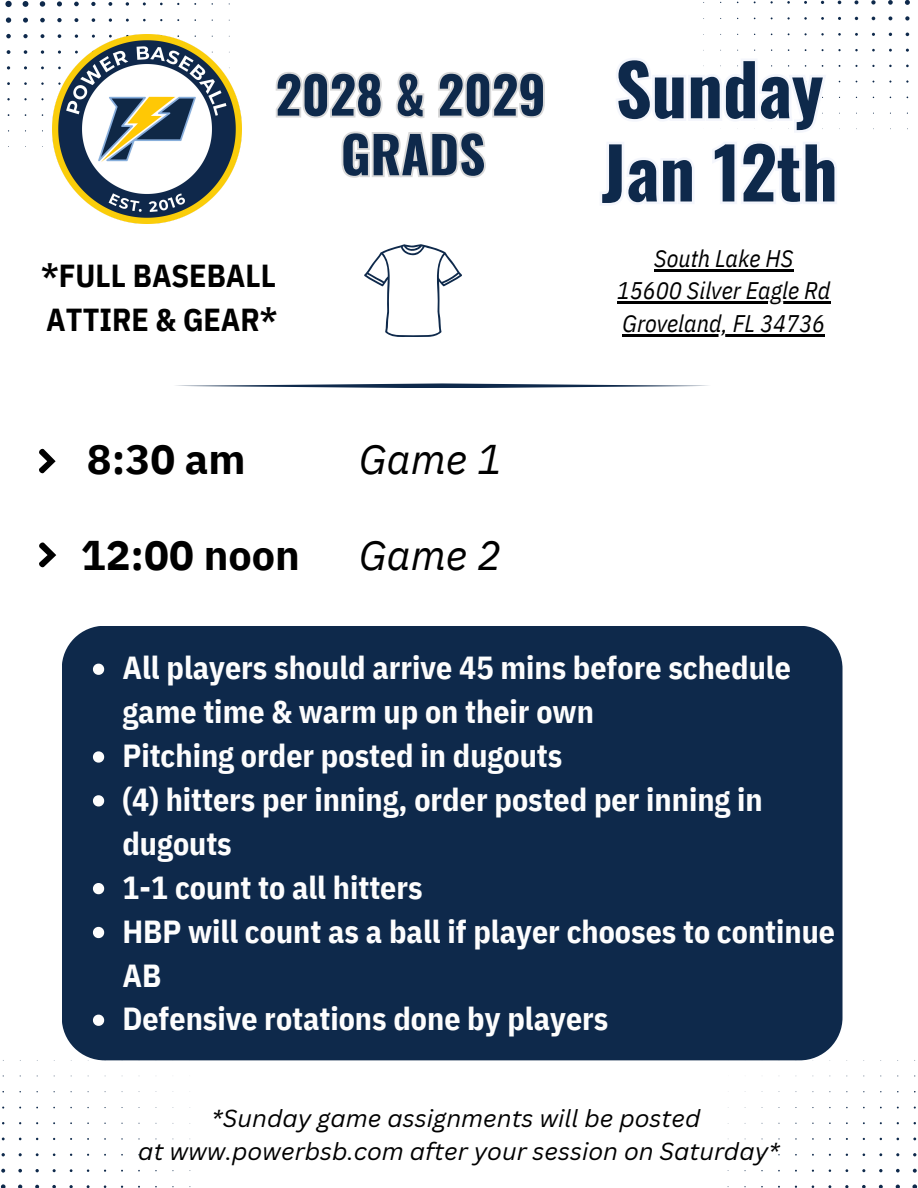
<style>
.page{position:relative;width:918px;height:1188px;background:#fff}
.page>*{position:absolute;margin:0;border:0;box-sizing:border-box;transform-origin:0 0}
.t1{font:700 70.5px/83.2px "Oswald";color:#0e294b}
.t2{font:700 51px/59.7px "Oswald";color:#0e294b;text-align:center}
.t3{font:700 41.4px "IBM Plex Sans";color:#000}
.t4{font:italic 41.4px "IBM Plex Sans";color:#000}
.t5{font:700 31.8px/43.8px "IBM Plex Sans Cond";color:#fdfdfd}
.t6{font:700 31.8px/43.8px "IBM Plex Sans Cond";color:#000}
.t7{font:italic 24px "Canva Sans";color:#000}
.t8{font:italic 24px "IBM Plex Sans Cond";color:#000}
</style>
<div class="page">
<svg style="left:728px;top:1060px;width:190px;height:128px"></svg>
<svg style="left:0;top:1060px;width:190px;height:128px"></svg>
<svg style="left:5px;top:0;width:225px;height:147px"></svg>
<img style="left:53px;top:34px;width:189px;height:189px">
<svg style="left:176px;top:383px;width:533px;height:5px"></svg>
<svg style="left:600px;top:0;width:310px;height:205px"></svg>
<svg style="left:275px;top:72px;width:270px;height:106px"></svg>
<hr style="left:654px;top:269px;width:139px;height:2px;background:#000">
<hr style="left:617px;top:302px;width:214px;height:2px;background:#000">
<hr style="left:623px;top:334px;width:202px;height:3px;background:#000">
<svg style="left:364px;top:244px;width:98px;height:93px"></svg>
<svg style="left:39px;top:448px;width:17px;height:26px"></svg>
<div style="left:62px;top:626px;width:781px;height:434px;background:#0e294b"></div>
<svg style="left:39px;top:542px;width:17px;height:26px"></svg>
<svg style="left:93px;top:664px;width:11px;height:11px"></svg>
<svg style="left:93px;top:751px;width:11px;height:12px"></svg>
<svg style="left:93px;top:795px;width:11px;height:12px"></svg>
<svg style="left:93px;top:883px;width:11px;height:11px"></svg>
<svg style="left:93px;top:927px;width:11px;height:11px"></svg>
<svg style="left:93px;top:1015px;width:11px;height:11px"></svg>
<p class="t2" style="left:276px;top:63px;width:272px">2028 &amp; 2029<br>GRADS</p>
<h5 class="t6" style="left:41px;top:253px;width:238px">*FULL BASEBALL<br>ATTIRE &amp; GEAR*</h5>
<p class="t3" style="left:87px;top:432px;width:160px">8:30 am</p>
<p class="t4" style="left:359px;top:432px;width:144px">Game 1</p>
<p class="t3" style="left:81px;top:528px;width:221px">12:00 noon</p>
<p class="t4" style="left:359px;top:528px;width:144px">Game 2</p>
<p class="t1" style="left:601px;top:45px;width:238px">Sunday<br>Jan 12th</p>
<h2 class="t8" style="left:654px;top:242px;width:141px">South Lake HS</h2>
<p class="t8" style="left:617px;top:275px;width:215px">15600 Silver Eagle Rd</p>
<h1 class="t8" style="left:623px;top:307px;width:204px">Groveland, FL 34736</h1>
<h3 class="t5" style="left:122px;top:646px;width:670px">All players should arrive 45 mins before schedule game time &amp; warm up on their own</h3>
<h4 class="t5" style="left:122px;top:733px;width:441px">Pitching order posted in dugouts</h4>
<p class="t5" style="left:122px;top:777px;width:642px">(4) hitters per inning, order posted per inning in dugouts</p>
<h3 class="t5" style="left:122px;top:865px;width:302px">1-1 count to all hitters</h3>
<h4 class="t5" style="left:122px;top:909px;width:714px">HBP will count as a ball if player chooses to continue<br>AB</h4>
<p class="t5" style="left:122px;top:997px;width:488px">Defensive rotations done by players</p>
<p class="t7" style="left:212px;top:1101px;width:490px">*Sunday game assignments will be posted</p>
<p class="t7" style="left:138px;top:1135px;width:643px">at www.powerbsb.com after your session on Saturday*</p>
</div>
